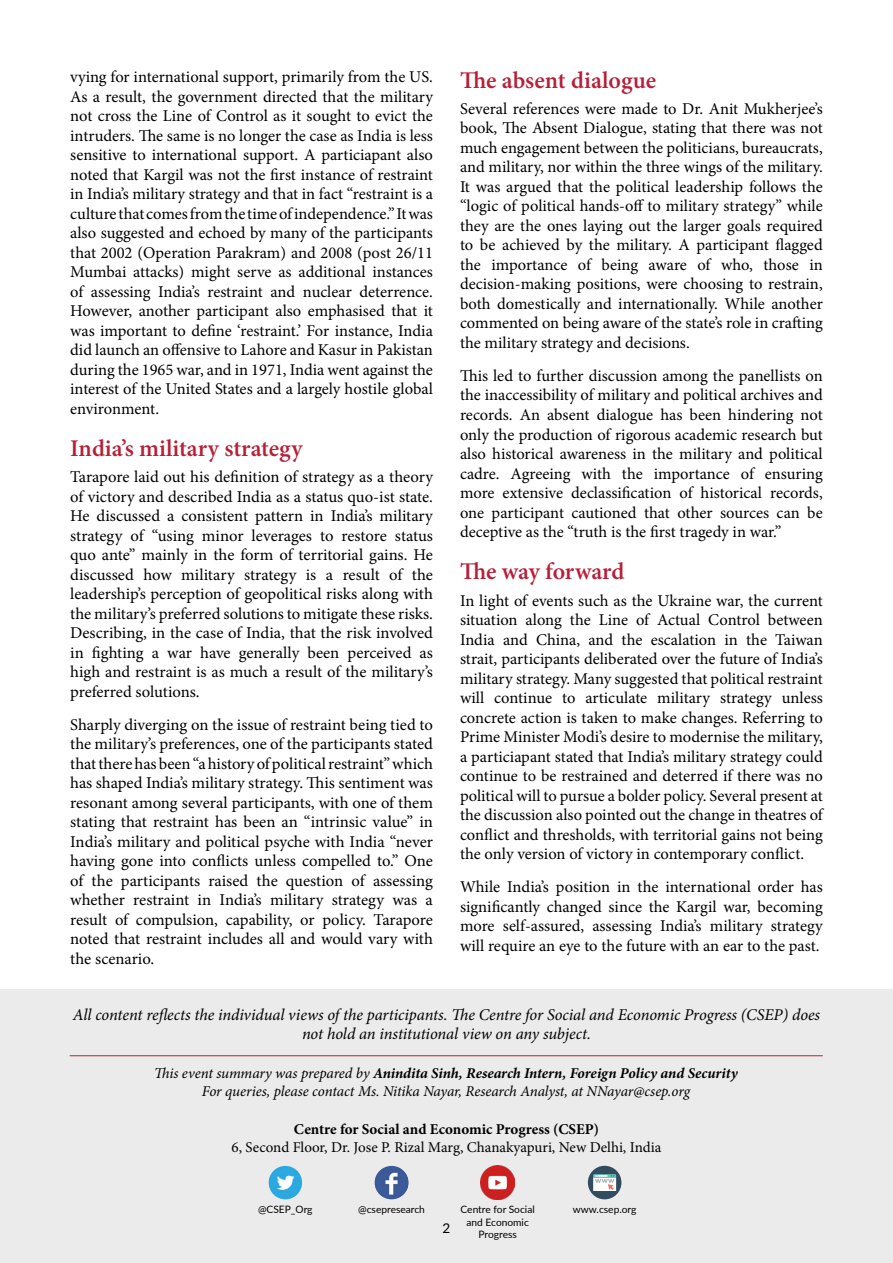
<style>
.page{position:relative;width:893px;height:1263px;background:#fff}
.page>*{position:absolute;margin:0;border:0;box-sizing:border-box;transform-origin:0 0}
.t1{font:600 24px "Minion Pro";color:#b71f38}
.t2{font:16.5px/19.5px "Minion Pro";color:#000;text-align:justify}
.t3{font:italic 16.5px/19.8px "Minion Pro";letter-spacing:-.005em;color:#000;text-align:center}
.t4{font:italic 15px/18px "Minion Pro";letter-spacing:-.01em;color:#000;text-align:center}
.t5{font:15px "Minion Pro";color:#000}
.t6{font:700 15px "Minion Pro";color:#000}
.t7{font:13.5px "Lato";color:#000}
.t8{font:10.2px/12.3px "Lato";color:#000;text-align:center}
.s1{font-weight:700}
</style>
<div class="page">
<div style="left:0;top:1080px;width:893px;height:183px;background:#ebebec"></div>
<div style="left:0;top:989px;width:893px;height:91px;background:#ebebec"></div>
<hr style="left:70px;top:1055px;width:753px;height:1px;background:#b71f38">
<img style="left:481px;top:1166px;width:33px;height:33px">
<img style="left:269px;top:1166px;width:33px;height:33px;border-radius:17px">
<img style="left:375px;top:1166px;width:34px;height:33px;border-radius:17px">
<div style="left:588px;top:1166px;width:33px;height:33px;background:#324b5f;border-radius:50%"></div>
<svg style="left:593px;top:1174px;width:23px;height:17px"></svg>
<p class="t2" style="left:70px;top:67px;width:364px">vying for international support, primarily from the US.<br>As a result, the government directed that the military not cross the Line of Control as it sought to evict the intruders. The same is no longer the case as India is less sensitive to international support. A particiapant also noted that Kargil was not the first instance of restraint in India’s military strategy and that in fact “restraint is a culture that comes from the time of independence.” It was also suggested and echoed by many of the participants that 2002 (Operation Parakram) and 2008 (post 26/11<br>Mumbai attacks) might serve as additional instances of assessing India’s restraint and nuclear deterrence.<br>However, another participant also emphasised that it was important to define ‘restraint.’ For instance, India did launch an offensive to Lahore and Kasur in Pakistan during the 1965 war, and in 1971, India went against the interest of the United States and a largely hostile global environment.</p>
<h1 class="t1" style="left:70px;top:432px;width:234px">India’s military strategy</h1>
<p class="t2" style="left:70px;top:467px;width:364px">Tarapore laid out his definition of strategy as a theory of victory and described India as a status quo-ist state.<br>He discussed a consistent pattern in India’s military strategy of “using minor leverages to restore status quo ante” mainly in the form of territorial gains. He discussed how military strategy is a result of the leadership’s perception of geopolitical risks along with the military’s preferred solutions to mitigate these risks.<br>Describing, in the case of India, that the risk involved in fighting a war have generally been perceived as high and restraint is as much a result of the military’s preferred solutions.</p>
<p class="t2" style="left:70px;top:715px;width:364px">Sharply diverging on the issue of restraint being tied to the military’s preferences, one of the participants stated that there has been “a history of political restraint” which has shaped India’s military strategy. This sentiment was resonant among several participants, with one of them stating that restraint has been an “intrinsic value” in India’s military and political psyche with India “never having gone into conflicts unless compelled to.” One of the participants raised the question of assessing whether restraint in India’s military strategy was a result of compulsion, capability, or policy. Tarapore noted that restraint includes all and would vary with the scenario.</p>
<h1 class="t1" style="left:460px;top:63px;width:198px">The absent dialogue</h1>
<p class="t2" style="left:460px;top:99px;width:364px">Several references were made to Dr. Anit Mukherjee’s book, The Absent Dialogue, stating that there was not much engagement between the politicians, bureaucrats, and military, nor within the three wings of the military.<br>It was argued that the political leadership follows the “logic of political hands-off to military strategy” while they are the ones laying out the larger goals required to be achieved by the military. A participant flagged the importance of being aware of who, those in decision-making positions, were choosing to restrain, both domestically and internationally. While another commented on being aware of the state’s role in crafting the military strategy and decisions.</p>
<p class="t2" style="left:460px;top:366px;width:364px">This led to further discussion among the panellists on the inaccessibility of military and political archives and records. An absent dialogue has been hindering not only the production of rigorous academic research but also historical awareness in the military and political cadre. Agreeing with the importance of ensuring more extensive declassification of historical records, one participant cautioned that other sources can be deceptive as the “truth is the first tragedy in war.”</p>
<h1 class="t1" style="left:460px;top:555px;width:166px">The way forward</h1>
<p class="t2" style="left:460px;top:591px;width:364px">In light of events such as the Ukraine war, the current situation along the Line of Actual Control between India and China, and the escalation in the Taiwan strait, participants deliberated over the future of India’s military strategy. Many suggested that political restraint will continue to articulate military strategy unless concrete action is taken to make changes. Referring to Prime Minister Modi’s desire to modernise the military, a particiapant stated that India’s military strategy could continue to be restrained and deterred if there was no political will to pursue a bolder policy. Several present at the discussion also pointed out the change in theatres of conflict and thresholds, with territorial gains not being the only version of victory in contemporary conflict.</p>
<p class="t2" style="left:460px;top:877px;width:364px">While India’s position in the international order has significantly changed since the Kargil war, becoming more self-assured, assessing India’s military strategy will require an eye to the future with an ear to the past.</p>
<p class="t3" style="left:73px;top:1004px;width:749px">All content reflects the individual views of the participants. The Centre for Social and Economic Progress (CSEP) does not hold an institutional view on any subject.</p>
<p class="t4" style="left:154px;top:1064px;width:585px">This event summary was prepared by <span class="s1">Anindita Sinh, Research Intern, Foreign Policy and Security<br></span>For queries, please contact Ms. Nitika Nayar, Research Analyst, at NNayar@csep.org</p>
<p class="t6" style="left:294px;top:1119px;width:307px">Centre for Social and Economic Progress (CSEP)</p>
<p class="t5" style="left:232px;top:1137px;width:431px">6, Second Floor, Dr. Jose P. Rizal Marg, Chanakyapuri, New Delhi, India</p>
<p class="t8" style="left:258px;top:1203px;width:56px">@CSEP_Org</p>
<p class="t8" style="left:358px;top:1203px;width:68px">@csepresearch</p>
<p class="t8" style="left:461px;top:1203px;width:76px">Centre for Social and Economic<br>Progress</p>
<p class="t8" style="left:573px;top:1203px;width:65px">www.csep.org</p>
<p class="t7" style="left:443px;top:1219px;width:9px">2</p>
</div>
